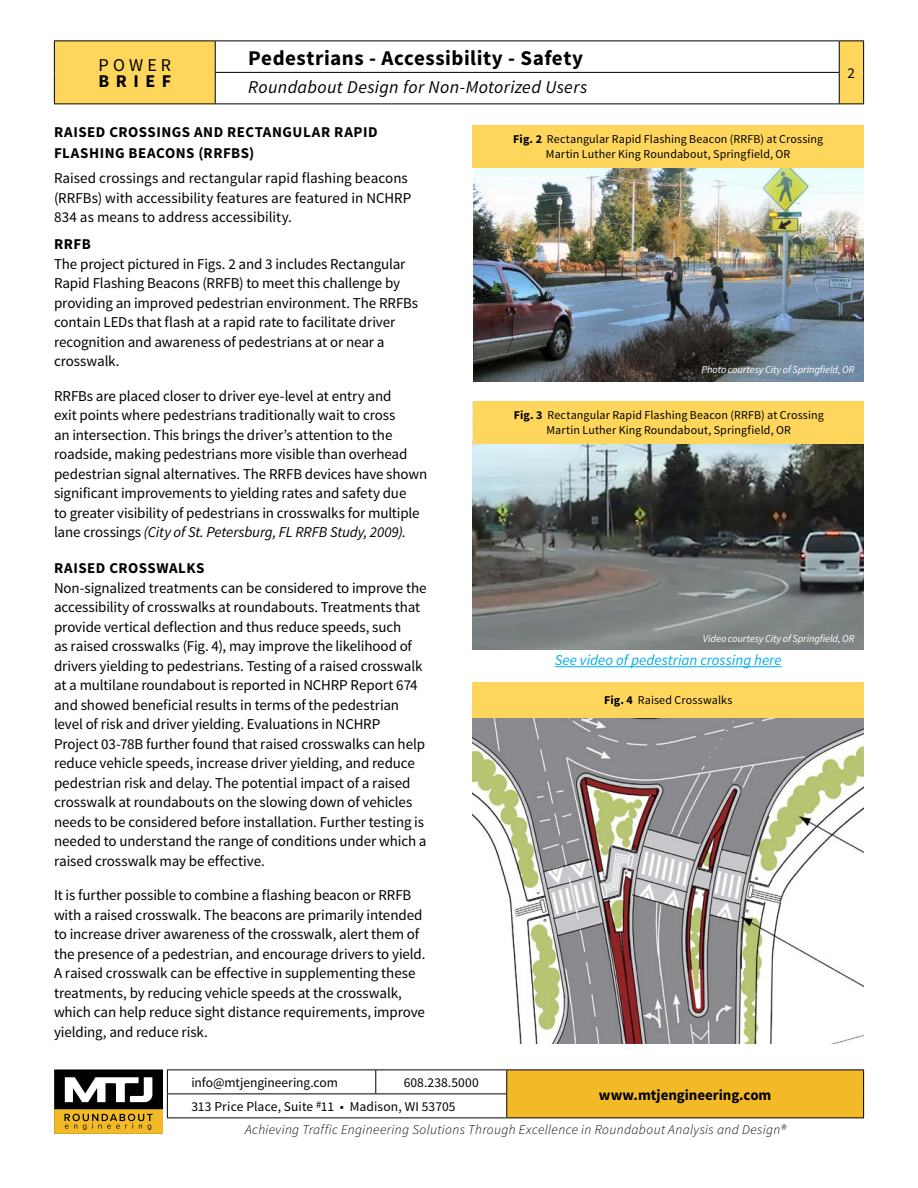
<style>
.page{position:relative;width:918px;height:1188px;background:#fff}
.page>*{position:absolute;margin:0;border:0;box-sizing:border-box;transform-origin:0 0}
.t1{font:700 21px "Source Sans Pro";letter-spacing:.025em;color:#000}
.t2{font:italic 18px "Source Sans Pro";letter-spacing:.015em;color:#000}
.t3{font:18px "Source Sans Pro";letter-spacing:.235em;color:#000}
.t4{font:700 18px "Source Sans Pro";letter-spacing:.36em;color:#000}
.t5{font:15px/19.5px "Source Sans Pro";letter-spacing:-.005em;color:#000}
.t6{font:700 15px/21px "Source Sans Pro";letter-spacing:.03em;color:#000}
.t7{font:italic 15px "Source Sans Pro";color:#00aeef}
.t8{font:700 15px "Source Sans Pro";letter-spacing:-.005em;color:#000}
.t9{font:italic 300 13.5px/23.1px "Source Sans Pro";letter-spacing:.025em;color:#000}
.t10{font:13.5px "Source Sans Pro";color:#000}
.t11{font:12px/15px "Source Sans Pro";letter-spacing:.01em;color:#000;text-align:center}
.t12{font:italic 10.5px "Source Sans Pro";letter-spacing:-.01em;color:#fff}
.s1{font-style:italic}
.s2{font-weight:700}
.s3{font-weight:400;font-style:normal}
</style>
<div class="page">
<img style="left:474px;top:168px;width:390px;height:214px">
<img style="left:472px;top:402px;width:392px;height:248px">
<img style="left:472px;top:718px;width:392px;height:326px">
<div style="left:472px;top:682px;width:392px;height:36px;background:#ffd65c"></div>
<div style="left:472px;top:126px;width:392px;height:42px;background:#ffd65c"></div>
<div style="left:474px;top:402px;width:390px;height:42px;background:#ffd65c"></div>
<hr style="left:555px;top:666px;width:227px;height:1px;background:#00aeef">
<div style="left:507px;top:1070px;width:357px;height:48px;background:#f1ba26"></div>
<hr style="left:167px;top:1070px;width:209px;height:1px;background:#000">
<hr style="left:376px;top:1070px;width:131px;height:1px;background:#000">
<hr style="left:507px;top:1070px;width:357px;height:1px;background:#000">
<svg style="left:863px;top:1070px;width:1px;height:48px"></svg>
<hr style="left:507px;top:1118px;width:357px;height:1px;background:#000">
<hr style="left:167px;top:1118px;width:209px;height:1px;background:#000">
<hr style="left:376px;top:1118px;width:131px;height:1px;background:#000">
<hr style="left:167px;top:1094px;width:209px;height:1px;background:#000">
<hr style="left:376px;top:1094px;width:131px;height:1px;background:#000">
<svg style="left:375px;top:1070px;width:1px;height:24px"></svg>
<svg style="left:506px;top:1070px;width:1px;height:48px"></svg>
<div style="left:55px;top:41px;width:160px;height:63px;background:#ffd65c"></div>
<hr style="left:54px;top:40px;width:161px;height:1px;background:#000">
<hr style="left:54px;top:104px;width:161px;height:1px;background:#000">
<svg style="left:215px;top:40px;width:649px;height:65px"></svg>
<hr style="left:54px;top:41px;width:1px;height:31px;background:#000">
<hr style="left:54px;top:72px;width:1px;height:32px;background:#000">
<hr style="left:215px;top:72px;width:625px;height:1px;background:#000">
<hr style="left:839px;top:41px;width:1px;height:31px;background:#000">
<hr style="left:839px;top:73px;width:1px;height:31px;background:#000">
<hr style="left:863px;top:41px;width:1px;height:31px;background:#000">
<hr style="left:863px;top:72px;width:1px;height:32px;background:#000">
<svg style="left:54px;top:1070px;width:114px;height:64px"></svg>
<p class="t3" style="left:98px;top:54px;width:74px">POWER</p>
<p class="t4" style="left:98px;top:70px;width:74px">BRIEF</p>
<h1 class="t1" style="left:248px;top:44px;width:336px">Pedestrians - Accessibility - Safety</h1>
<p class="t2" style="left:248px;top:76px;width:341px">Roundabout Design for Non-Motorized Users</p>
<p class="t5" style="left:848px;top:63px;width:9px">2</p>
<p class="t6" style="left:54px;top:122px;width:325px">RAISED CROSSINGS AND RECTANGULAR RAPID<br>FLASHING BEACONS (RRFBS)</p>
<p class="t5" style="left:54px;top:169px;width:359px">Raised crossings and rectangular rapid flashing beacons (RRFBs) with accessibility features are featured in NCHRP<br>834 as means to address accessibility.</p>
<p class="t6" style="left:54px;top:234px;width:38px">RRFB</p>
<p class="t5" style="left:54px;top:254px;width:366px">The project pictured in Figs. 2 and 3 includes Rectangular Rapid Flashing Beacons (RRFB) to meet this challenge by providing an improved pedestrian environment. The RRFBs contain LEDs that flash at a rapid rate to facilitate driver recognition and awareness of pedestrians at or near a crosswalk.</p>
<p class="t5" style="left:54px;top:386px;width:375px">RRFBs are placed closer to driver eye-level at entry and<br>exit points where pedestrians traditionally wait to cross<br>an intersection. This brings the driver’s attention to the roadside, making pedestrians more visible than overhead pedestrian signal alternatives. The RRFB devices have shown significant improvements to yielding rates and safety due<br>to greater visibility of pedestrians in crosswalks for multiple lane crossings <span class="s1">(City of St. Petersburg, FL RRFB Study, 2009).</span></p>
<p class="t6" style="left:54px;top:558px;width:152px">RAISED CROSSWALKS</p>
<p class="t5" style="left:54px;top:578px;width:374px">Non-signalized treatments can be considered to improve the accessibility of crosswalks at roundabouts. Treatments that provide vertical deflection and thus reduce speeds, such<br>as raised crosswalks (Fig. 4), may improve the likelihood of drivers yielding to pedestrians. Testing of a raised crosswalk at a multilane roundabout is reported in NCHRP Report 674 and showed beneficial results in terms of the pedestrian level of risk and driver yielding. Evaluations in NCHRP Project 03-78B further found that raised crosswalks can help reduce vehicle speeds, increase driver yielding, and reduce pedestrian risk and delay. The potential impact of a raised crosswalk at roundabouts on the slowing down of vehicles needs to be considered before installation. Further testing is needed to understand the range of conditions under which a raised crosswalk may be effective.</p>
<p class="t5" style="left:54px;top:886px;width:373px">It is further possible to combine a flashing beacon or RRFB with a raised crosswalk. The beacons are primarily intended to increase driver awareness of the crosswalk, alert them of the presence of a pedestrian, and encourage drivers to yield.<br>A raised crosswalk can be effective in supplementing these treatments, by reducing vehicle speeds at the crosswalk, which can help reduce sight distance requirements, improve yielding, and reduce risk.</p>
<p class="t10" style="left:191px;top:1074px;width:148px">info@mtjengineering.com</p>
<p class="t10" style="left:404px;top:1074px;width:77px">608.238.5000</p>
<p class="t11" style="left:513px;top:132px;width:312px"><span class="s2">Fig. 2</span> Rectangular Rapid Flashing Beacon (RRFB) at Crossing<br>Martin Luther King Roundabout, Springfield, OR</p>
<p class="t12" style="left:702px;top:363px;width:154px">Photo courtesy City of Springfield, OR</p>
<p class="t11" style="left:514px;top:408px;width:312px"><span class="s2">Fig. 3</span> Rectangular Rapid Flashing Beacon (RRFB) at Crossing<br>Martin Luther King Roundabout, Springfield, OR</p>
<p class="t12" style="left:703px;top:632px;width:153px">Video courtesy City of Springfield, OR</p>
<p class="t7" style="left:555px;top:651px;width:228px">See video of pedestrian crossing here</p>
<p class="t11" style="left:604px;top:693px;width:130px"><span class="s2">Fig. 4</span> Raised Crosswalks</p>
<p class="t8" style="left:599px;top:1085px;width:174px">www.mtjengineering.com</p>
<p class="t9" style="left:245px;top:1095px;width:542px;text-indent:-54px"><span class="s3">313 Price Place, Suite</span> <sup>#</sup><span class="s3">11 ■ Madison, WI 53705<br></span>Achieving Traffic Engineering Solutions Through Excellence in Roundabout Analysis and Design®</p>
</div>
